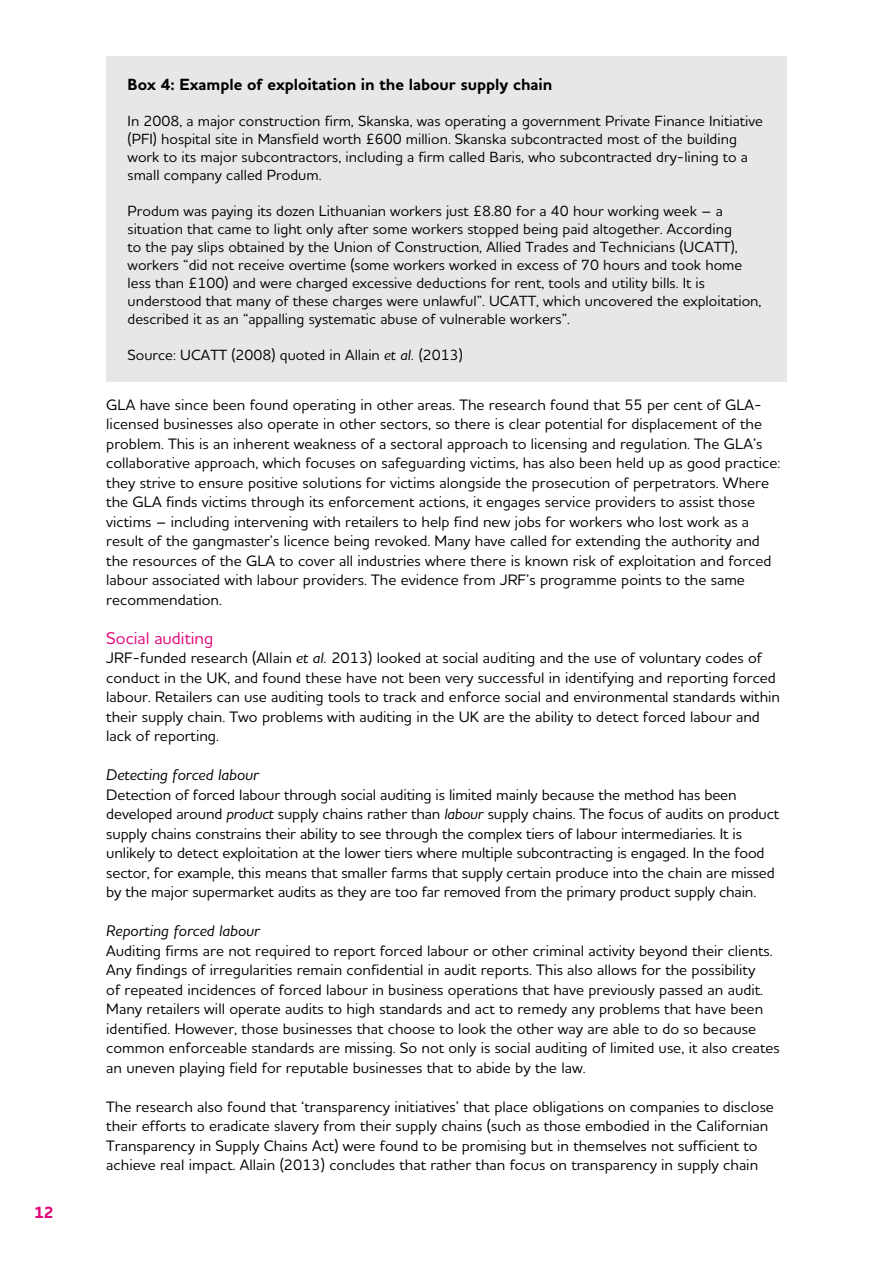
<style>
.page{position:relative;width:893px;height:1263px;background:#fff}
.page>*{position:absolute;margin:0;border:0;box-sizing:border-box;transform-origin:0 0}
.t1{font:500 17.25px "Houschka Alt Pro";color:#e20177}
.t2{font:700 16.5px "Houschka Alt Pro";color:#000}
.t3{font:700 16.5px "Houschka Alt Pro";color:#e20177}
.t4{font:italic 500 15.75px "Houschka Alt Pro";color:#000}
.t5{font:500 15.3px/19.5px "Houschka Alt Pro";color:#000}
.t6{font:500 15px/18px "Houschka Alt Pro";color:#000}
.s1{font-style:italic}
</style>
<div class="page">
<div style="left:106px;top:56px;width:681px;height:325px;background:#e6e7e8"></div>
<p class="t3" style="left:34px;top:1202px;width:21px">12</p>
<p class="t2" style="left:128px;top:73px;width:426px">Box 4: Example of exploitation in the labour supply chain</p>
<p class="t6" style="left:128px;top:111px;width:637px">In 2008, a major construction firm, Skanska, was operating a government Private Finance Initiative (PFI) hospital site in Mansfield worth £600 million. Skanska subcontracted most of the building work to its major subcontractors, including a firm called Baris, who subcontracted dry-lining to a small company called Produm.</p>
<p class="t6" style="left:128px;top:201px;width:635px">Produm was paying its dozen Lithuanian workers just £8.80 for a 40 hour working week – a situation that came to light only after some workers stopped being paid altogether. According<br>to the pay slips obtained by the Union of Construction, Allied Trades and Technicians (UCATT), workers “did not receive overtime (some workers worked in excess of 70 hours and took home less than £100) and were charged excessive deductions for rent, tools and utility bills. It is understood that many of these charges were unlawful”. UCATT, which uncovered the exploitation, described it as an “appalling systematic abuse of vulnerable workers”.</p>
<p class="t6" style="left:128px;top:345px;width:337px">Source: UCATT (2008) quoted in Allain <span class="s1">et al.</span> (2013)</p>
<p class="t5" style="left:106px;top:395px;width:676px">GLA have since been found operating in other areas. The research found that 55 per cent of GLA&shy;licensed businesses also operate in other sectors, so there is clear potential for displacement of the problem. This is an inherent weakness of a sectoral approach to licensing and regulation. The GLA’s collaborative approach, which focuses on safeguarding victims, has also been held up as good practice: they strive to ensure positive solutions for victims alongside the prosecution of perpetrators. Where the GLA finds victims through its enforcement actions, it engages service providers to assist those victims – including intervening with retailers to help find new jobs for workers who lost work as a result of the gangmaster’s licence being revoked. Many have called for extending the authority and the resources of the GLA to cover all industries where there is known risk of exploitation and forced labour associated with labour providers. The evidence from JRF’s programme points to the same recommendation.</p>
<p class="t1" style="left:106px;top:627px;width:108px">Social auditing</p>
<p class="t5" style="left:106px;top:648px;width:675px">JRF-funded research (Allain <span class="s1">et al.</span> 2013) looked at social auditing and the use of voluntary codes of conduct in the UK, and found these have not been very successful in identifying and reporting forced labour. Retailers can use auditing tools to track and enforce social and environmental standards within their supply chain. Two problems with auditing in the UK are the ability to detect forced labour and lack of reporting.</p>
<p class="t4" style="left:106px;top:765px;width:154px">Detecting forced labour</p>
<p class="t5" style="left:106px;top:785px;width:674px">Detection of forced labour through social auditing is limited mainly because the method has been developed around <span class="s1">product</span> supply chains rather than <span class="s1">labour</span> supply chains. The focus of audits on product supply chains constrains their ability to see through the complex tiers of labour intermediaries. It is unlikely to detect exploitation at the lower tiers where multiple subcontracting is engaged. In the food sector, for example, this means that smaller farms that supply certain produce into the chain are missed by the major supermarket audits as they are too far removed from the primary product supply chain.</p>
<p class="t4" style="left:106px;top:921px;width:155px">Reporting forced labour</p>
<p class="t5" style="left:106px;top:941px;width:675px">Auditing firms are not required to report forced labour or other criminal activity beyond their clients.<br>Any findings of irregularities remain confidential in audit reports. This also allows for the possibility<br>of repeated incidences of forced labour in business operations that have previously passed an audit.<br>Many retailers will operate audits to high standards and act to remedy any problems that have been identified. However, those businesses that choose to look the other way are able to do so because common enforceable standards are missing. So not only is social auditing of limited use, it also creates an uneven playing field for reputable businesses that to abide by the law.</p>
<p class="t5" style="left:106px;top:1096px;width:669px">The research also found that ‘transparency initiatives’ that place obligations on companies to disclose their efforts to eradicate slavery from their supply chains (such as those embodied in the Californian Transparency in Supply Chains Act) were found to be promising but in themselves not sufficient to achieve real impact. Allain (2013) concludes that rather than focus on transparency in supply chain</p>
</div>
